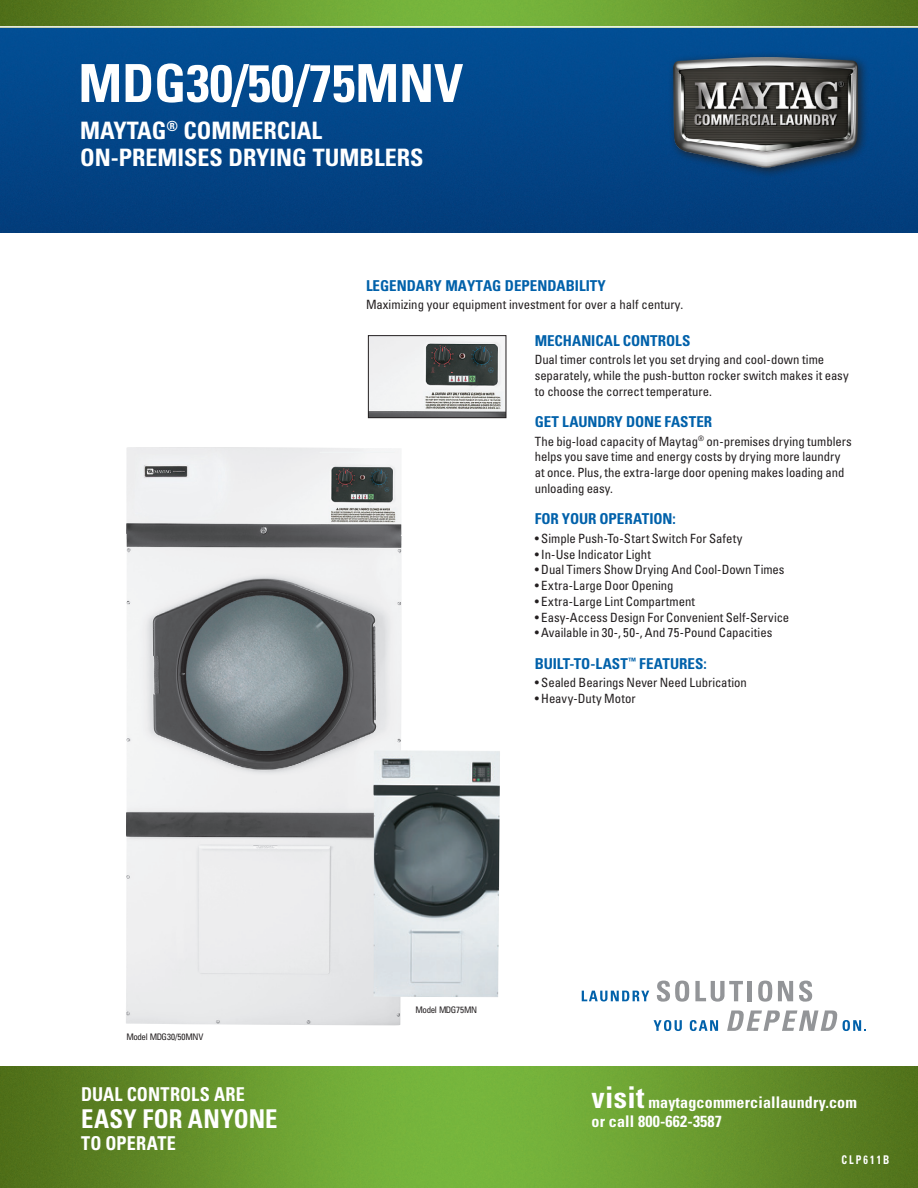
<style>
.page{position:relative;width:918px;height:1188px;background:#fff}
.page>*{position:absolute;margin:0;border:0;box-sizing:border-box;transform-origin:0 0}
.t1{font:700 condensed 52.5px "Univers";color:#fff}
.t2{font:700 condensed 25.95px "Univers";letter-spacing:.015em;color:#fff;scale:.95 1}
.t3{font:700 condensed 24px/27px "Univers";color:#fff}
.t4{font:700 condensed 19.05px "Univers";letter-spacing:.015em;color:#fff;scale:.95 1}
.t5{font:700 condensed 16.05px/19.2px "Univers";letter-spacing:.01em;color:#fff}
.t6{font:700 condensed 15px "Univers";color:#0161aa}
.t7{font:condensed 12.75px/15.8px "Univers";letter-spacing:-.005em;color:#231f20}
.t8{font:700 condensed 12px "Univers";letter-spacing:.2em;color:#fff;scale:.85 1}
.t9{font:condensed 9px "Univers";letter-spacing:-.04em;color:#231f20}
.s1{font-size:30px}
</style>
<div class="page">
<img style="left:370px;top:337px;width:134px;height:79px">
<div style="left:368px;top:335px;width:138px;height:83px;border:1px solid #231f20"></div>
<img style="left:0;top:28px;width:918px;height:205px">
<img style="left:0;top:1066px;width:918px;height:122px">
<img style="left:0;top:0;width:918px;height:26px">
<div style="left:668px;top:51px;width:201px;height:128px;background:#231f20;opacity:.75"></div>
<img style="left:673px;top:57px;width:185px;height:111px">
<svg style="left:582px;top:991px;width:67px;height:10px"></svg>
<svg style="left:657px;top:981px;width:32px;height:21px"></svg>
<svg style="left:695px;top:981px;width:48px;height:21px"></svg>
<hr style="left:748px;top:981px;width:4px;height:20px;background:#939598">
<svg style="left:758px;top:981px;width:14px;height:21px"></svg>
<svg style="left:778px;top:981px;width:15px;height:20px"></svg>
<svg style="left:799px;top:981px;width:13px;height:21px"></svg>
<svg style="left:654px;top:1020px;width:28px;height:11px"></svg>
<svg style="left:690px;top:1020px;width:28px;height:11px"></svg>
<svg style="left:727px;top:1010px;width:139px;height:21px"></svg>
<img style="left:126px;top:447px;width:276px;height:578px">
<img style="left:374px;top:750px;width:126px;height:247px">
<h1 class="t1" style="left:78px;top:51px;width:386px">MDG30/50/75MNV</h1>
<h3 class="t3" style="left:80px;top:117px;width:244px">MAYTAG<sup>®</sup> COMMERCIAL<br>ON-PREMI</h3>
<h3 class="t3" style="left:184px;top:144px;width:59px">SES DRYING</h3>
<h3 class="t3" style="left:313px;top:144px;width:15px">TUMBLER</h3>
<h3 class="t3" style="left:410px;top:144px;width:15px">S</h3>
<p class="t6" style="left:366px;top:276px;width:241px">LEGENDARY MAYTAG DEPENDABILITY</p>
<p class="t7" style="left:366px;top:296px;width:319px">Maximizing your equipment investment for over a half century.</p>
<p class="t6" style="left:535px;top:331px;width:157px">MECHANICAL CONTROLS</p>
<p class="t7" style="left:535px;top:352px;width:316px">Dual timer controls let you set drying and cool-down time separately, while the push-button rocker switch makes it easy to choose the correct temperature.</p>
<p class="t6" style="left:535px;top:413px;width:179px">GET LAUNDRY DONE FASTER</p>
<p class="t7" style="left:535px;top:433px;width:319px">The big-load capacity of Maytag<sup>®</sup> on-premises drying tumblers helps you save time and energy costs by drying more laundry at once. Plus, the extra-large door opening makes loading and unloading easy.</p>
<p class="t6" style="left:535px;top:510px;width:74px">FOR YOUR OPERATI</p>
<p class="t6" style="left:653px;top:510px;width:24px">ON:</p>
<p class="t7" style="left:535px;top:530px;width:209px">• Simple Push-To-Start Switch For Safety</p>
<p class="t7" style="left:535px;top:546px;width:118px">• In-Use Indicator Light</p>
<p class="t7" style="left:535px;top:562px;width:251px">• Dual Timers Show Drying And Cool-Down Times</p>
<p class="t7" style="left:535px;top:577px;width:140px">• Extra-Large Door Opening</p>
<p class="t7" style="left:535px;top:593px;width:162px">• Extra-Large Lint Compartment</p>
<p class="t7" style="left:535px;top:609px;width:256px">• Easy-Access Design For Convenient Self-Service</p>
<p class="t7" style="left:535px;top:625px;width:239px">• Available in 30-, 50-, And 75-Pound Capacities</p>
<p class="t6" style="left:535px;top:654px;width:17px">BUILT</p>
<p class="t6" style="left:570px;top:654px;width:86px">-TO-LAST<sup>™</sup> FEATURE</p>
<p class="t6" style="left:695px;top:654px;width:13px">S:</p>
<p class="t7" style="left:535px;top:675px;width:214px">• Sealed Bearings Never Need Lubrication</p>
<p class="t7" style="left:535px;top:690px;width:102px">• Heavy-Duty Motor</p>
<p class="t9" style="left:126px;top:1031px;width:79px">Model MDG30/50MNV</p>
<h3 class="t4" style="left:81px;top:1082px;width:174px">DUAL CO NTROLS ARE</h3>
<h2 class="t2" style="left:81px;top:1103px;width:208px">EASY FOR ANYONE</h2>
<h3 class="t4" style="left:81px;top:1132px;width:101px">TO OPERATE</h3>
<p class="t9" style="left:415px;top:1004px;width:63px">Model MDG75MN</p>
<p class="t5" style="left:592px;top:1093px;width:267px"><span class="s1">VISIT</span> MAYTAGCOMMERCIALLAUNDRY.COM<br>OR CALL 800-662-3587</p>
<p class="t8" style="left:842px;top:1153px;width:58px">CLP611B</p>
</div>
